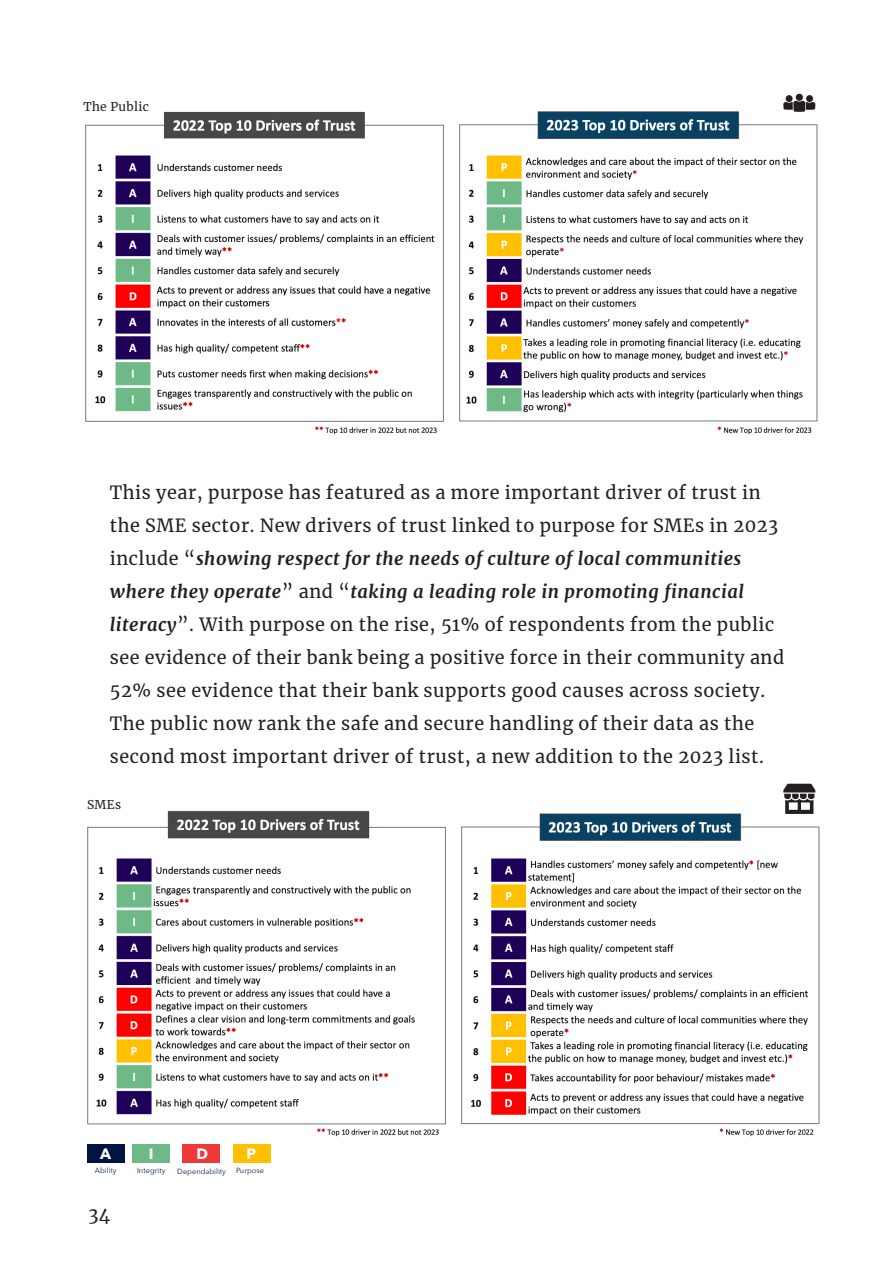
<style>
.page{position:relative;width:893px;height:1263px;background:#fff}
.page>*{position:absolute;margin:0;border:0;box-sizing:border-box;transform-origin:0 0}
._1__Body_Paragraph{font:18px/33px "Merriweather";letter-spacing:.03em;color:#231f20}
._1__Body_Paragraph-2{font:700 15px "Avenir Next";color:#fff}
._1__Body_Paragraph-3{font:12px "Merriweather";letter-spacing:.03em;color:#231f20}
._1__Body_Paragraph-4{font:7.5px "Avenir Next";color:#0a2140}
.s1{font-weight:700;font-style:italic}
.s2{font-weight:700;color:#fff}
</style>
<div class="page">
<img style="left:87px;top:810px;width:733px;height:327px">
<img style="left:85px;top:93px;width:733px;height:340px">
<div style="left:87px;top:1144px;width:38px;height:19px;background:#001443"></div>
<div style="left:132px;top:1144px;width:38px;height:19px;background:#6eb986"></div>
<div style="left:183px;top:1144px;width:37px;height:19px;background:#ee393a"></div>
<div style="left:233px;top:1144px;width:37px;height:19px;background:#ffc000"></div>
<div style="left:786px;top:95px;width:7px;height:7px;background:#231f20;border-radius:50%"></div>
<div style="left:806px;top:95px;width:7px;height:7px;background:#231f20;border-radius:50%"></div>
<svg style="left:783px;top:101px;width:32px;height:11px"></svg>
<div style="left:796px;top:94px;width:7px;height:7px;background:#231f20;border-radius:50%"></div>
<svg style="left:783px;top:784px;width:32px;height:30px"></svg>
<p class="_1__Body_Paragraph-3" style="left:83px;top:99px;width:67px">The Public</p>
<p class="_1__Body_Paragraph" style="left:110px;top:476px;width:676px">This year, purpose has featured as a more important driver of trust in the SME sector. New drivers of trust linked to purpose for SMEs in 2023 include “<span class="s1">showing respect for the needs of culture of local communities where they operate</span>” and “<span class="s1">taking a leading role in promoting financial literacy</span>”. With purpose on the rise, 51% of respondents from the public see evidence of their bank being a positive force in their community and 52% see evidence that their bank supports good causes across society.<br>The public now rank the safe and secure handling of their data as the second most important driver of trust, a new addition to the 2023 list.</p>
<p class="_1__Body_Paragraph-3" style="left:87px;top:796px;width:35px">SMEs</p>
<p class="_1__Body_Paragraph-2" style="left:100px;top:1140px;width:12px">A</p>
<p class="_1__Body_Paragraph-2" style="left:149px;top:1140px;width:6px">I</p>
<p class="_1__Body_Paragraph-2" style="left:197px;top:1140px;width:13px">D</p>
<p class="_1__Body_Paragraph-2" style="left:246px;top:1141px;width:11px">P</p>
<p class="_1__Body_Paragraph-4" style="left:90px;top:1164px;width:28px"><span class="s2">P</span>Ability</p>
<p class="_1__Body_Paragraph-4" style="left:132px;top:1164px;width:35px"><span class="s2">P</span>Integrity</p>
<p class="_1__Body_Paragraph-4" style="left:177px;top:1165px;width:50px">Dependability</p>
<p class="_1__Body_Paragraph-4" style="left:236px;top:1164px;width:30px">Purpose</p>
<p class="_1__Body_Paragraph" style="left:88px;top:1197px;width:24px">34</p>
</div>
